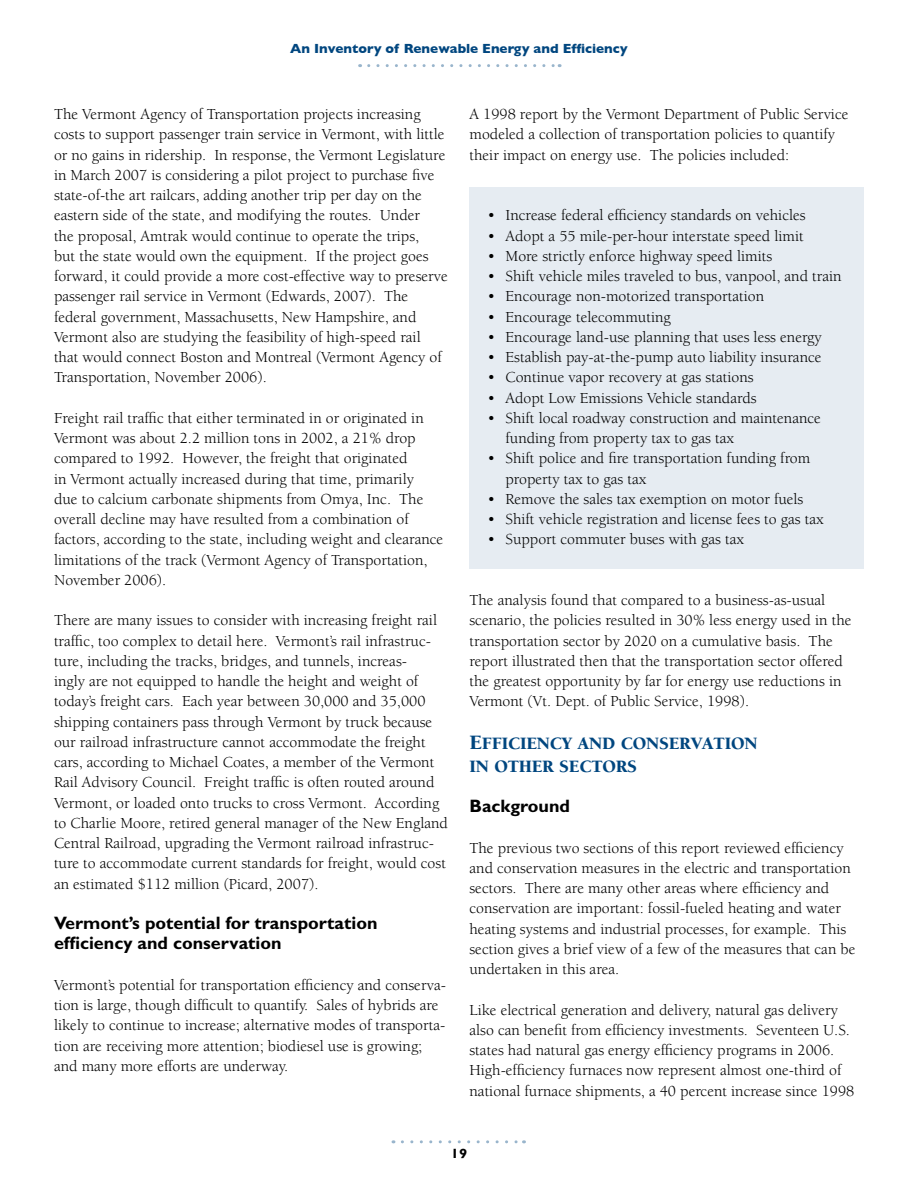
<style>
.page{position:relative;width:918px;height:1188px;background:#fff}
.page>*{position:absolute;margin:0;border:0;box-sizing:border-box;transform-origin:0 0}
.t1{font:700 18px/20.2px "Gill Sans Std";color:#000}
.t2{font:900 17.85px/22.5px "Berkeley Std";letter-spacing:-.01em;color:#00467f}
.t3{font:15.75px/20.2px "Berkeley Std";color:#000}
.t4{font:700 13.5px "Gill Sans";color:#00467f}
.t5{font:700 13.5px "Gill Sans Std";color:#000;scale:1.1 1}
.s1{font-size:21px}
</style>
<div class="page">
<svg style="left:402px;top:1140px;width:123px;height:3px"></svg>
<svg style="left:369px;top:64px;width:191px;height:3px"></svg>
<div style="left:470px;top:188px;width:394px;height:381px;background:#e6ecf2"></div>
<p class="t4" style="left:290px;top:41px;width:339px">An Inventory of Renewable Energy and Efficiency</p>
<p class="t3" style="left:54px;top:104px;width:395px">The Vermont Agency of Transportation projects increasing costs to support passenger train service in Vermont, with little or no gains in ridership. In response, the Vermont Legislature in March 2007 is considering a pilot project to purchase five state-of-the art railcars, adding another trip per day on the eastern side of the state, and modifying the routes. Under<br>the proposal, Amtrak would continue to operate the trips,<br>but the state would own the equipment. If the project goes forward, it could provide a more cost-effective way to preserve passenger rail service in Vermont (Edwards, 2007). The federal government, Massachusetts, New Hampshire, and Vermont also are studying the feasibility of high-speed rail that would connect Boston and Montreal (Vermont Agency of Transportation, November 2006).</p>
<p class="t3" style="left:54px;top:408px;width:391px">Freight rail traffic that either terminated in or originated in Vermont was about 2.2 million tons in 2002, a 21% drop compared to 1992. However, the freight that originated<br>in Vermont actually increased during that time, primarily<br>due to calcium carbonate shipments from Omya, Inc. The overall decline may have resulted from a combination of factors, according to the state, including weight and clearance limitations of the track (Vermont Agency of Transportation, November 2006).</p>
<p class="t3" style="left:54px;top:611px;width:396px">There are many issues to consider with increasing freight rail traffic, too complex to detail here. Vermont’s rail infrastruc&shy;ture, including the tracks, bridges, and tunnels, increas-<br>ingly are not equipped to handle the height and weight of today’s freight cars. Each year between 30,000 and 35,000 shipping containers pass through Vermont by truck because our railroad infrastructure cannot accommodate the freight cars, according to Michael Coates, a member of the Vermont Rail Advisory Council. Freight traffic is often routed around Vermont, or loaded onto trucks to cross Vermont. According to Charlie Moore, retired general manager of the New England Central Railroad, upgrading the Vermont railroad infrastruc&shy;ture to accommodate current standards for freight, would cost an estimated $112 million (Picard, 2007).</p>
<p class="t1" style="left:54px;top:913px;width:325px">Vermont’s potential for transportation efficiency and conservation</p>
<p class="t3" style="left:54px;top:975px;width:393px">Vermont’s potential for transportation efficiency and conserva&shy;tion is large, though difficult to quantify. Sales of hybrids are likely to continue to increase; alternative modes of transporta&shy;tion are receiving more attention; biodiesel use is growing; and many more efforts are underway.</p>
<p class="t3" style="left:470px;top:104px;width:380px">A 1998 report by the Vermont Department of Public Service modeled a collection of transportation policies to quantify their impact on energy use. The policies included:</p>
<p class="t3" style="left:487px;top:206px;width:320px">• Increase federal efficiency standards on vehicles</p>
<p class="t3" style="left:487px;top:226px;width:318px">• Adopt a 55 mile-per-hour interstate speed limit</p>
<p class="t3" style="left:487px;top:246px;width:286px">• More strictly enforce highway speed limits</p>
<p class="t3" style="left:487px;top:266px;width:356px">• Shift vehicle miles traveled to bus, vanpool, and train</p>
<p class="t3" style="left:487px;top:287px;width:278px">• Encourage non-motorized transportation</p>
<p class="t3" style="left:487px;top:307px;width:185px">• Encourage telecommuting</p>
<p class="t3" style="left:487px;top:327px;width:336px">• Encourage land-use planning that uses less energy</p>
<p class="t3" style="left:487px;top:347px;width:336px">• Establish pay-at-the-pump auto liability insurance</p>
<p class="t3" style="left:487px;top:368px;width:268px">• Continue vapor recovery at gas stations</p>
<p class="t3" style="left:487px;top:388px;width:271px">• Adopt Low Emissions Vehicle standards</p>
<p class="t3" style="left:506px;top:408px;width:317px;text-indent:-18px">• Shift local roadway construction and maintenance funding from property tax to gas tax</p>
<p class="t3" style="left:506px;top:449px;width:306px;text-indent:-18px">• Shift police and fire transportation funding from property tax to gas tax</p>
<p class="t3" style="left:487px;top:489px;width:317px">• Remove the sales tax exemption on motor fuels</p>
<p class="t3" style="left:487px;top:509px;width:338px">• Shift vehicle registration and license fees to gas tax</p>
<p class="t3" style="left:487px;top:530px;width:258px">• Support commuter buses with gas tax</p>
<p class="t3" style="left:470px;top:590px;width:384px">The analysis found that compared to a business-as-usual scenario, the policies resulted in 30% less energy used in the transportation sector by 2020 on a cumulative basis. The report illustrated then that the transportation sector offered the greatest opportunity by far for energy use reductions in Vermont (Vt. Dept. of Public Service, 1998).</p>
<p class="t2" style="left:470px;top:733px;width:290px"><span class="s1">E</span>FFICIENCY AND CONSERVATION<br>IN OTHER SECTORS</p>
<p class="t1" style="left:470px;top:796px;width:102px">Background</p>
<p class="t3" style="left:470px;top:838px;width:387px">The previous two sections of this report reviewed efficiency and conservation measures in the electric and transportation sectors. There are many other areas where efficiency and conservation are important: fossil-fueled heating and water heating systems and industrial processes, for example. This section gives a brief view of a few of the measures that can be undertaken in this area.</p>
<p class="t3" style="left:470px;top:1000px;width:386px">Like electrical generation and delivery, natural gas delivery also can benefit from efficiency investments. Seventeen U.S. states had natural gas energy efficiency programs in 2006.<br>High-efficiency furnaces now represent almost one-third of national furnace shipments, a 40 percent increase since 1998</p>
<p class="t5" style="left:451px;top:1145px;width:7px">19</p>
</div>
